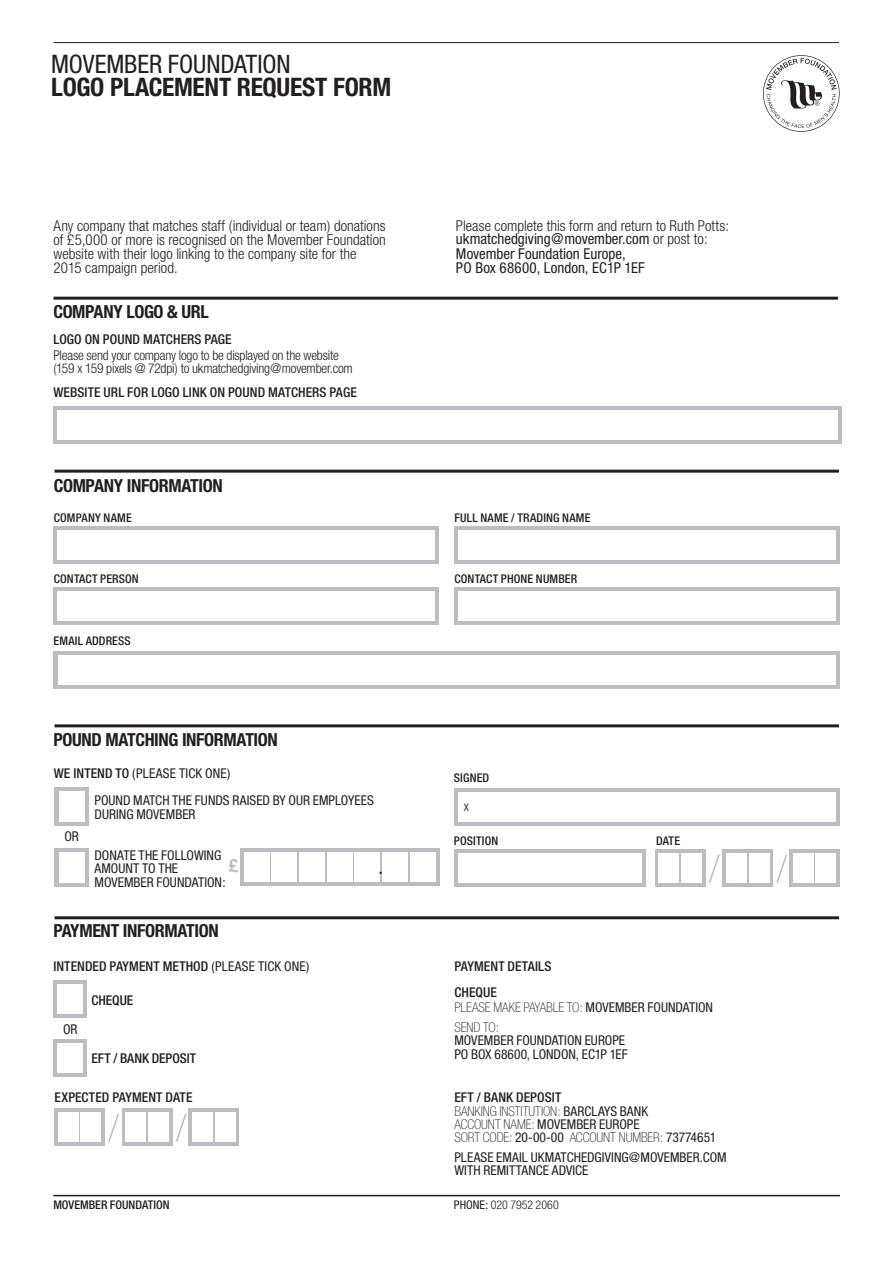
<style>
.page{position:relative;width:893px;height:1263px;background:#fff}
.page>*{position:absolute;margin:0;border:0;box-sizing:border-box;transform-origin:0 0}
.t1{font:700 condensed 25.5px "Helvetica Neue";letter-spacing:-.015em;color:#231f20}
.t2{font:condensed 25.5px "Helvetica Neue";letter-spacing:-.005em;color:#231f20}
.t3{font:700 condensed 18px "Helvetica Neue";letter-spacing:-.02em;color:#231f20}
.t4{font:700 17.7px "Arial";color:#bcbdc0}
.t5{font:300 condensed 15px/13.8px "Helvetica Neue";color:#231f20}
.t6{font:condensed 15px/13.5px "Helvetica Neue";color:#231f20}
.t7{font:700 condensed 13.8px "Helvetica Neue";color:#231f20}
.t8{font:300 condensed 13.8px "Helvetica Neue";color:#231f20}
.t9{font:condensed 13.5px/13.5px "Helvetica Neue";color:#231f20}
.t10{font:100 condensed 13.5px/13.4px "Helvetica Neue";letter-spacing:-.005em;color:#231f20}
.t11{font:500 condensed 13.5px "Helvetica Neue";letter-spacing:.005em;color:#231f20}
.t12{font:300 condensed 13.5px/13.5px "Helvetica Neue";letter-spacing:-.015em;color:#231f20}
.t13{font:500 condensed 12px "Helvetica Neue";letter-spacing:.01em;color:#231f20}
.t14{font:300 condensed 12px "Helvetica Neue";color:#231f20}
.s1{font-weight:400}
.s2{font-weight:500}
</style>
<div class="page">
<svg style="left:763px;top:55px;width:77px;height:77px"></svg>
<hr style="left:53px;top:1195px;width:787px;height:1px;background:#231f20">
<hr style="left:54px;top:42px;width:785px;height:1px;background:#231f20">
<div style="left:55px;top:787px;width:34px;height:39px;background:#bcbdc0"></div>
<div style="left:59px;top:792px;width:26px;height:30px;background:#fff"></div>
<div style="left:55px;top:848px;width:34px;height:39px;background:#bcbdc0"></div>
<div style="left:59px;top:852px;width:26px;height:31px;background:#fff"></div>
<div style="left:240px;top:848px;width:199px;height:38px;background:#bcbdc0"></div>
<div style="left:244px;top:852px;width:25px;height:30px;background:#fff"></div>
<div style="left:272px;top:852px;width:25px;height:30px;background:#fff"></div>
<div style="left:299px;top:852px;width:26px;height:30px;background:#fff"></div>
<div style="left:327px;top:852px;width:25px;height:30px;background:#fff"></div>
<div style="left:354px;top:852px;width:26px;height:30px;background:#fff"></div>
<div style="left:382px;top:852px;width:26px;height:30px;background:#fff"></div>
<div style="left:410px;top:852px;width:25px;height:30px;background:#fff"></div>
<hr style="left:55px;top:724px;width:784px;height:3px;background:#231f20">
<hr style="left:55px;top:916px;width:784px;height:3px;background:#231f20">
<div style="left:54px;top:980px;width:33px;height:38px;background:#bcbdc0"></div>
<div style="left:58px;top:984px;width:25px;height:30px;background:#fff"></div>
<div style="left:54px;top:1038px;width:33px;height:38px;background:#bcbdc0"></div>
<div style="left:58px;top:1043px;width:25px;height:29px;background:#fff"></div>
<div style="left:55px;top:1108px;width:50px;height:38px;background:#bcbdc0"></div>
<div style="left:58px;top:1112px;width:21px;height:30px;background:#fff"></div>
<div style="left:80px;top:1112px;width:21px;height:30px;background:#fff"></div>
<div style="left:122px;top:1108px;width:50px;height:38px;background:#bcbdc0"></div>
<div style="left:126px;top:1112px;width:20px;height:30px;background:#fff"></div>
<div style="left:148px;top:1112px;width:21px;height:30px;background:#fff"></div>
<svg style="left:108px;top:1114px;width:11px;height:28px"></svg>
<div style="left:189px;top:1108px;width:50px;height:38px;background:#bcbdc0"></div>
<div style="left:192px;top:1112px;width:21px;height:30px;background:#fff"></div>
<div style="left:215px;top:1112px;width:21px;height:30px;background:#fff"></div>
<svg style="left:176px;top:1114px;width:11px;height:28px"></svg>
<div style="left:454px;top:526px;width:385px;height:38px;background:#bcbdc0"></div>
<div style="left:458px;top:530px;width:377px;height:30px;background:#fff"></div>
<div style="left:454px;top:587px;width:386px;height:38px;background:#bcbdc0"></div>
<div style="left:458px;top:591px;width:378px;height:30px;background:#fff"></div>
<div style="left:54px;top:526px;width:385px;height:38px;background:#bcbdc0"></div>
<div style="left:58px;top:530px;width:377px;height:30px;background:#fff"></div>
<div style="left:54px;top:587px;width:385px;height:38px;background:#bcbdc0"></div>
<div style="left:58px;top:591px;width:377px;height:30px;background:#fff"></div>
<div style="left:54px;top:651px;width:786px;height:38px;background:#bcbdc0"></div>
<div style="left:58px;top:655px;width:778px;height:30px;background:#fff"></div>
<hr style="left:55px;top:470px;width:784px;height:3px;background:#231f20">
<div style="left:655px;top:849px;width:50px;height:38px;background:#bcbdc0"></div>
<div style="left:658px;top:853px;width:21px;height:29px;background:#fff"></div>
<div style="left:681px;top:853px;width:21px;height:29px;background:#fff"></div>
<div style="left:723px;top:849px;width:50px;height:38px;background:#bcbdc0"></div>
<div style="left:726px;top:853px;width:21px;height:29px;background:#fff"></div>
<div style="left:749px;top:853px;width:21px;height:29px;background:#fff"></div>
<svg style="left:709px;top:855px;width:11px;height:28px"></svg>
<div style="left:789px;top:849px;width:50px;height:38px;background:#bcbdc0"></div>
<div style="left:793px;top:853px;width:21px;height:29px;background:#fff"></div>
<div style="left:815px;top:853px;width:21px;height:29px;background:#fff"></div>
<svg style="left:776px;top:855px;width:11px;height:28px"></svg>
<div style="left:454px;top:849px;width:191px;height:38px;background:#bcbdc0"></div>
<div style="left:458px;top:853px;width:183px;height:29px;background:#fff"></div>
<div style="left:454px;top:788px;width:385px;height:38px;background:#bcbdc0"></div>
<div style="left:458px;top:792px;width:377px;height:30px;background:#fff"></div>
<div style="left:53px;top:406px;width:789px;height:38px;background:#bcbdc0"></div>
<div style="left:57px;top:410px;width:780px;height:30px;background:#fff"></div>
<hr style="left:54px;top:297px;width:784px;height:3px;background:#231f20">
<h1 class="t2" style="left:51px;top:50px;width:241px">MOVEMBER FOUNDATION</h1>
<h1 class="t1" style="left:51px;top:71px;width:342px">LOGO PLACEMENT REQUEST FORM</h1>
<p class="t5" style="left:54px;top:219px;width:334px">Any company that matches staff (individual or team) donations of £5,000 or more is recognised on the Movember Foundation website with their logo linking to the company site for the 2015 campaign period.</p>
<p class="t5" style="left:456px;top:219px;width:275px">Please complete this form and return to Ruth Potts: <span class="s1">ukmatchedgiving@movember.com</span> or post to:</p>
<p class="t6" style="left:456px;top:247px;width:190px">Movember Foundation Europe,<br>PO Box 68600, London, EC1P 1EF</p>
<p class="t3" style="left:53px;top:301px;width:157px">COMPANY LOGO &amp; URL</p>
<p class="t11" style="left:53px;top:331px;width:180px">LOGO ON POUND MATCHERS PAGE</p>
<p class="t12" style="left:53px;top:348px;width:301px">Please send your company logo to be displayed on the website (159 x 159 pixels @ 72dpi) to ukmatchedgiving@movember.com</p>
<p class="t11" style="left:53px;top:385px;width:305px">WEBSITE URL FOR LOGO LINK ON POUND MATCHERS PAGE</p>
<p class="t3" style="left:54px;top:474px;width:170px">COMPANY INFORMATION</p>
<p class="t13" style="left:54px;top:511px;width:80px">COMPANY NAME</p>
<p class="t13" style="left:54px;top:571px;width:86px">CONTACT PERSON</p>
<p class="t13" style="left:54px;top:634px;width:79px">EMAIL ADDRESS</p>
<p class="t3" style="left:53px;top:729px;width:226px">POUND MATCHING INFORMATION</p>
<p class="t9" style="left:54px;top:766px;width:178px"><span class="s2">WE INTEND TO</span> (PLEASE TICK ONE)</p>
<p class="t9" style="left:64px;top:830px;width:16px">OR</p>
<p class="t9" style="left:95px;top:793px;width:281px">POUND MATCH THE FUNDS RAISED BY OUR EMPLOYEES<br>DURING MOVEMBER</p>
<p class="t9" style="left:95px;top:848px;width:133px">DONATE THE FOLLOWING<br>AMOUNT TO THE<br>MOVEMBER FOUNDATION:</p>
<p class="t4" style="left:229px;top:854px;width:11px">£</p>
<p class="t7" style="left:379px;top:860px;width:5px">.</p>
<p class="t3" style="left:53px;top:919px;width:167px">PAYMENT INFORMATION</p>
<p class="t13" style="left:454px;top:511px;width:138px">FULL NAME / TRADING NAME</p>
<p class="t13" style="left:454px;top:571px;width:124px">CONTACT PHONE NUMBER</p>
<p class="t13" style="left:454px;top:771px;width:37px">SIGNED</p>
<p class="t8" style="left:464px;top:798px;width:7px">x</p>
<p class="t13" style="left:454px;top:834px;width:46px">POSITION</p>
<p class="t13" style="left:656px;top:834px;width:26px">DATE</p>
<p class="t11" style="left:53px;top:958px;width:258px">INTENDED PAYMENT METHOD <span class="s1">(PLEASE TICK ONE)</span></p>
<p class="t11" style="left:454px;top:958px;width:98px">PAYMENT DETAILS</p>
<p class="t11" style="left:92px;top:992px;width:43px">CHEQUE</p>
<p class="t10" style="left:454px;top:985px;width:260px;line-height:15.3px"><span class="s2">CHEQUE<br></span>PLEASE MAKE PAYABLE TO: <span class="s1">MOVEMBER FOUNDATION</span></p>
<p class="t10" style="left:454px;top:1020px;width:46px">SEND TO:</p>
<p class="t9" style="left:454px;top:1034px;width:175px">MOVEMBER FOUNDATION EUROPE<br>PO BOX 68600, LONDON, EC1P 1EF</p>
<p class="t10" style="left:454px;top:1091px;width:263px"><span class="s2">EFT / BANK DEPOSIT<br></span>BANKING INSTITUTION: <span class="s1">BARCLAYS BANK<br></span>ACCOUNT NAME: <span class="s1">MOVEMBER EUROPE<br></span>SORT CODE: <span class="s1">20-00-00</span> ACCOUNT NUMBER: <span class="s1">73774651</span></p>
<p class="t9" style="left:454px;top:1150px;width:274px">PLEASE EMAIL UKMATCHEDGIVING@MOVEMBER.COM<br>WITH REMITTANCE ADVICE</p>
<p class="t9" style="left:63px;top:1022px;width:16px">OR</p>
<p class="t11" style="left:92px;top:1050px;width:106px">EFT / BANK DEPOSIT</p>
<p class="t11" style="left:55px;top:1089px;width:139px">EXPECTED PAYMENT DATE</p>
<p class="t13" style="left:53px;top:1198px;width:118px">MOVEMBER FOUNDATION</p>
<p class="t14" style="left:454px;top:1198px;width:107px"><span class="s1">PHONE:</span> 020 7952 2060</p>
</div>
